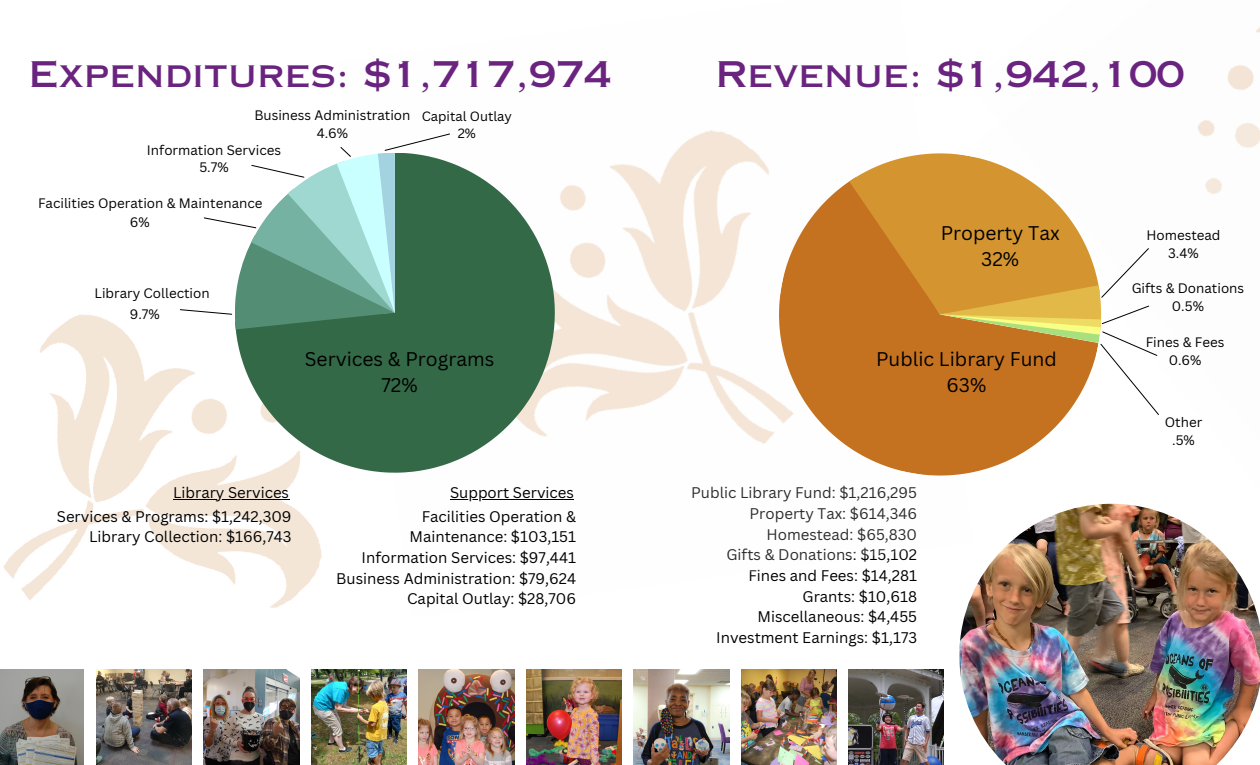
<style>
.page{position:relative;width:1260px;height:765px;background:#fff}
.page>*{position:absolute;margin:0;border:0;box-sizing:border-box;transform-origin:0 0}
.t1{font:35.5px "Copperplate Thirty One AB";color:#6a237f}
.t2{font:19.25px/26.9px "Canva Sans";color:#000;text-align:center}
.t3{font:15px/20.6px "Canva Sans";color:#000;text-align:right}
.t4{font:13.38px/17.8px "Canva Sans";color:#000;text-align:center}
.t5{font:13.12px/17.5px "Canva Sans";color:#000;text-align:center}
</style>
<div class="page">
<img style="left:0;top:314px;width:438px;height:445px">
<img style="left:1105px;top:27px;width:155px;height:477px">
<img style="left:741px;top:670px;width:96px;height:95px">
<img style="left:848px;top:670px;width:96px;height:95px">
<img style="left:419px;top:670px;width:95px;height:95px">
<img style="left:526px;top:670px;width:96px;height:95px">
<img style="left:634px;top:670px;width:95px;height:95px">
<img style="left:204px;top:670px;width:95px;height:95px">
<img style="left:311px;top:670px;width:96px;height:95px">
<img style="left:0;top:670px;width:84px;height:95px">
<img style="left:96px;top:670px;width:96px;height:95px">
<img style="left:338px;top:130px;width:441px;height:488px">
<svg style="left:235px;top:153px;width:320px;height:320px;fill:#336947"></svg>
<img style="left:959px;top:504px;width:301px;height:261px">
<svg style="left:179px;top:133px;width:272px;height:196px"></svg>
<div style="left:129px;top:305px;width:40px;height:29px;background:#fff"></div>
<div style="left:199px;top:157px;width:40px;height:23px;background:#fff"></div>
<svg style="left:779px;top:181px;width:286px;height:295px;fill:#c47220"></svg>
<svg style="left:849px;top:153px;width:238px;height:161px;fill:#d49531"></svg>
<svg style="left:940px;top:247px;width:220px;height:169px"></svg>
<hr style="left:173px;top:499px;width:116px;height:1px;background:#000">
<hr style="left:450px;top:499px;width:124px;height:1px;background:#000">
<h1 class="t1" style="left:29px;top:54px;width:584px">Expenditures: $1,717,974</h1>
<h1 class="t1" style="left:716px;top:54px;width:470px">Revenue: $1,942,100</h1>
<p class="t4" style="left:254px;top:106px;width:158px">Business Administration<br>4.6%</p>
<p class="t5" style="left:422px;top:107px;width:92px">Capital Outlay<br>2%</p>
<p class="t4" style="left:147px;top:141px;width:136px">Information Services</p>
<p class="t4" style="left:199px;top:158px;width:31px">5.7%</p>
<p class="t4" style="left:38px;top:194px;width:226px">Facilities Operation &amp; Maintenance</p>
<p class="t4" style="left:130px;top:213px;width:21px">6%</p>
<p class="t4" style="left:94px;top:284px;width:117px">Library Collection</p>
<p class="t4" style="left:130px;top:305px;width:31px">9.7%</p>
<p class="t2" style="left:305px;top:345px;width:191px">Services &amp; Programs<br>72%</p>
<p class="t3" style="left:57px;top:481px;width:236px;line-height:23.2px">Library Services<br>Services &amp; Programs: $1,242,309</p>
<p class="t3" style="left:89px;top:526px;width:204px">Library Collection: $166,743</p>
<p class="t3" style="left:422px;top:481px;width:156px;line-height:23.2px">Support Services<br>Facilities Operation &amp;</p>
<p class="t3" style="left:336px;top:526px;width:241px">Maintenance: $103,151<br>Information Services: $97,441<br>Business Administration: $79,624<br>Capital Outlay: $28,706</p>
<p class="t2" style="left:941px;top:220px;width:120px;line-height:25.6px">Property Tax<br>32%</p>
<p class="t2" style="left:876px;top:345px;width:182px">Public Library Fund<br>63%</p>
<p class="t3" style="left:691px;top:482px;width:228px">Public Library Fund: $1,216,295<br>Property Tax: $614,346<br>Homestead: $65,830<br>Gifts &amp; Donations: $15,102<br>Fines and Fees: $14,281<br>Grants: $10,618<br>Miscellaneous: $4,455<br>Investment Earnings: $1,173</p>
<p class="t4" style="left:1146px;top:226px;width:76px">Homestead<br>3.4%</p>
<p class="t4" style="left:1132px;top:279px;width:114px">Gifts &amp; Donations<br>0.5%</p>
<p class="t4" style="left:1146px;top:333px;width:80px">Fines &amp; Fees<br>0.6%</p>
<p class="t4" style="left:1165px;top:413px;width:39px">Other .5%</p>
</div>
